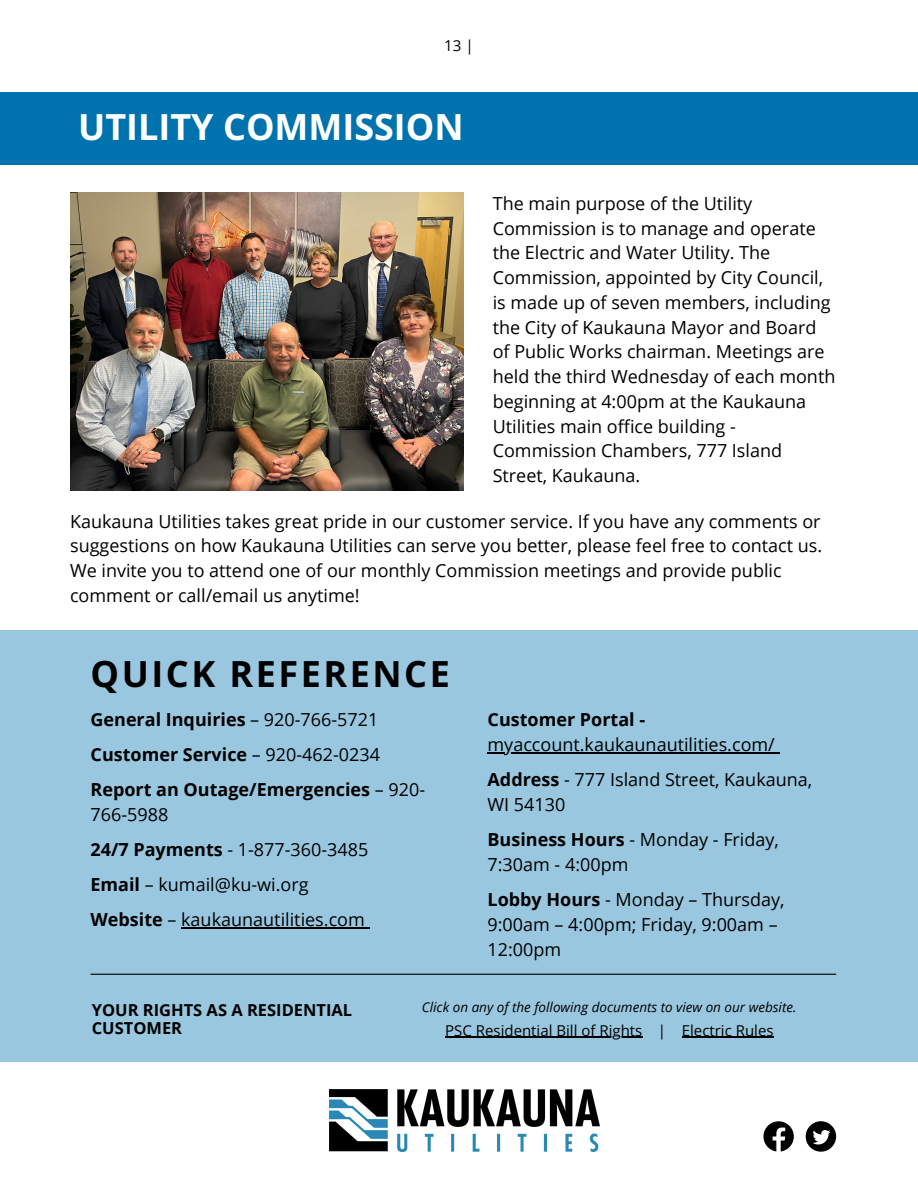
<style>
.page{position:relative;width:918px;height:1188px;background:#fff}
.page>*{position:absolute;margin:0;border:0;box-sizing:border-box;transform-origin:0 0}
.t1{font:700 36px "Open Sans";color:#fff}
.t2{font:700 36px "Open Sans";letter-spacing:.07em;color:#000}
.t3{font:18px/24.8px "Open Sans";color:#000}
.t4{font:700 18px/35px "Open Sans";color:#000}
.t5{font:700 16.5px/18px "Open Sans";color:#000}
.t6{font:15px "Open Sans";color:#000}
.t7{font:italic 13.5px "Open Sans";color:#000}
.s1{font-weight:400}
.s2{font-weight:700}
</style>
<div class="page">
<div style="left:0;top:92px;width:918px;height:72px;background:#0073af"></div>
<img style="left:70px;top:192px;width:394px;height:298px">
<div style="left:0;top:630px;width:918px;height:432px;background:#99c7df"></div>
<hr style="left:445px;top:1037px;width:197px;height:1px;background:#000">
<hr style="left:682px;top:1037px;width:92px;height:1px;background:#000">
<img style="left:329px;top:1090px;width:270px;height:62px">
<hr style="left:181px;top:927px;width:184px;height:1px;background:#000">
<hr style="left:488px;top:752px;width:287px;height:1px;background:#000">
<hr style="left:91px;top:974px;width:745px;height:1px;background:#000">
<svg style="left:763px;top:1121px;width:31px;height:31px"></svg>
<svg style="left:806px;top:1121px;width:30px;height:31px"></svg>
<p class="t6" style="left:444px;top:35px;width:31px">13 |</p>
<h1 class="t1" style="left:78px;top:102px;width:387px">UTILITY COMMISSION</h1>
<p class="t3" style="left:493px;top:190px;width:344px">The main purpose of the Utility Commission is to manage and operate the Electric and Water Utility. The Commission, appointed by City Council, is made up of seven members, including the City of Kaukauna Mayor and Board of Public Works chairman. Meetings are held the third Wednesday of each month beginning at 4:00pm at the Kaukauna Utilities main office building - Commission Chambers, 777 Island Street, Kaukauna.</p>
<p class="t3" style="left:70px;top:508px;width:754px">Kaukauna Utilities takes great pride in our customer service. If you have any comments or suggestions on how Kaukauna Utilities can serve you better, please feel free to contact us.<br>We invite you to attend one of our monthly Commission meetings and provide public comment or call/email us anytime!</p>
<h1 class="t2" style="left:91px;top:649px;width:361px">QUICK REFERENCE</h1>
<p class="t4" style="left:91px;top:701px;width:336px">General Inquiries <span class="s1">– 920-766-5721<br></span>Customer Service <span class="s1">– 920-462-0234<br></span>Report an Outage/Emergencies <span class="s1">– 920-</span></p>
<p class="t3" style="left:91px;top:796px;width:279px;line-height:35px">766-5988<br><span class="s2">24/7 Payments</span> - 1-877-360-3485<br><span class="s2">Email</span> – kumail@ku-wi.org<br><span class="s2">Website</span> – kaukaunautilities.com</p>
<p class="t4" style="left:488px;top:701px;width:159px">Customer Portal -</p>
<p class="t3" style="left:488px;top:726px;width:326px;line-height:35px">myaccount.kaukaunautilities.com/<br><span class="s2">Address</span> - 777 Island Street, Kaukauna,</p>
<p class="t3" style="left:488px;top:786px;width:293px;line-height:35px">WI 54130<br><span class="s2">Business Hours</span> - Monday - Friday,</p>
<p class="t3" style="left:488px;top:846px;width:299px;line-height:35px">7:30am - 4:00pm<br><span class="s2">Lobby Hours</span> - Monday – Thursday,</p>
<p class="t3" style="left:488px;top:911px;width:292px">9:00am – 4:00pm; Friday, 9:00am –<br>12:00pm</p>
<p class="t5" style="left:92px;top:1001px;width:262px">YOUR RIGHTS AS A RESIDENTIAL<br>CUSTOMER</p>
<p class="t7" style="left:422px;top:997px;width:376px">Click on any of the following documents to view on our website.</p>
<p class="t6" style="left:445px;top:1020px;width:330px">PSC Residential Bill of Rights | Electric Rules</p>
</div>
